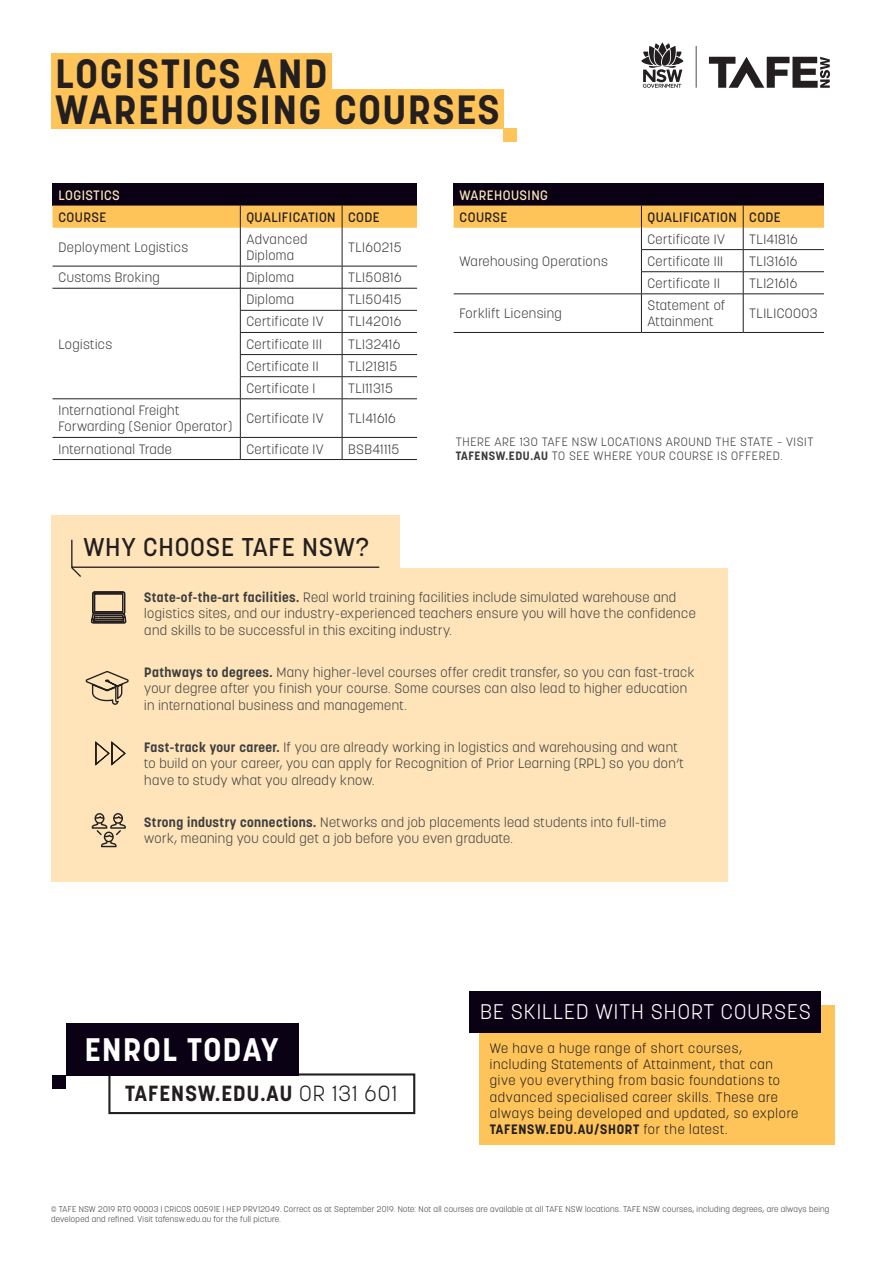
<style>
.page{position:relative;width:893px;height:1263px;background:#fff}
.page>*{position:absolute;margin:0;border:0;box-sizing:border-box;transform-origin:0 0}
.SUBHEAD_-_COURSE_ARE{font:700 40.5px "Korolev";letter-spacing:.05em;color:#231f20}
.t1{font:700 32.4px "Korolev";letter-spacing:.05em;color:#fff}
.t2{font:500 25.5px "Korolev";letter-spacing:.03em;color:#231f20}
.CTA{font:700 21.75px "Korolev";letter-spacing:.05em;color:#231f20}
.Headline_3_-_28pt_lo{font:300 21px "Korolev";letter-spacing:.05em;color:#fff}
.Body_Copy{font:300 13.5px/16.5px "Korolev";letter-spacing:.03em;color:#3e3e3f}
.t3{font:300 13.5px/16.2px "Korolev";letter-spacing:.05em;color:#231f20}
.TABLE_HEADER{font:500 13.5px "Korolev";letter-spacing:.03em;color:#231f20}
.TABLE_HEADER-2{font:500 13.5px "Korolev";letter-spacing:.03em;color:#fee4b8}
.Body_Copy-2{font:300 12px/13.5px "Korolev";letter-spacing:.05em;color:#3e3e3f}
.t4{font:300 8.25px/9.9px "Korolev";letter-spacing:.03em;color:#3e3e3f}
.s1{font-weight:700}
.s2{font-weight:300}
</style>
<div class="page">
<svg style="left:709px;top:57px;width:121px;height:31px"></svg>
<hr style="left:696px;top:46px;width:1px;height:42px;background:#231f20">
<svg style="left:641px;top:43px;width:42px;height:45px"></svg>
<div style="left:108px;top:1073px;width:307px;height:41px;border:2px solid #231f20"></div>
<div style="left:52px;top:1075px;width:14px;height:14px;background:#0a0214"></div>
<div style="left:66px;top:1023px;width:233px;height:52px;background:#0a0214"></div>
<div style="left:51px;top:515px;width:677px;height:367px;background:#fee4b8"></div>
<svg style="left:85px;top:671px;width:44px;height:34px"></svg>
<svg style="left:92px;top:813px;width:34px;height:34px"></svg>
<svg style="left:91px;top:591px;width:36px;height:33px"></svg>
<svg style="left:95px;top:741px;width:31px;height:25px"></svg>
<div style="left:400px;top:505px;width:355px;height:63px;background:#fff"></div>
<div style="left:51px;top:53px;width:281px;height:40px;background:#fec459"></div>
<div style="left:51px;top:89px;width:453px;height:40px;background:#fec459"></div>
<div style="left:53px;top:183px;width:364px;height:23px;background:#0a0214"></div>
<hr style="left:240px;top:228px;width:1px;height:38px;background:#231f20">
<hr style="left:53px;top:266px;width:187px;height:1px;background:#231f20">
<hr style="left:240px;top:266px;width:102px;height:1px;background:#231f20">
<hr style="left:342px;top:266px;width:75px;height:1px;background:#231f20">
<hr style="left:53px;top:288px;width:187px;height:1px;background:#231f20">
<hr style="left:240px;top:288px;width:102px;height:1px;background:#231f20">
<hr style="left:342px;top:288px;width:75px;height:1px;background:#231f20">
<hr style="left:240px;top:310px;width:102px;height:1px;background:#231f20">
<hr style="left:342px;top:310px;width:75px;height:1px;background:#231f20">
<hr style="left:240px;top:332px;width:102px;height:1px;background:#231f20">
<hr style="left:342px;top:332px;width:75px;height:1px;background:#231f20">
<hr style="left:240px;top:354px;width:102px;height:1px;background:#231f20">
<hr style="left:342px;top:354px;width:75px;height:1px;background:#231f20">
<hr style="left:240px;top:376px;width:102px;height:1px;background:#231f20">
<svg style="left:240px;top:266px;width:1px;height:132px"></svg>
<hr style="left:342px;top:376px;width:75px;height:1px;background:#231f20">
<hr style="left:53px;top:398px;width:187px;height:1px;background:#231f20">
<hr style="left:240px;top:398px;width:102px;height:1px;background:#231f20">
<hr style="left:240px;top:399px;width:1px;height:38px;background:#231f20">
<hr style="left:342px;top:398px;width:75px;height:1px;background:#231f20">
<hr style="left:53px;top:437px;width:187px;height:1px;background:#231f20">
<hr style="left:240px;top:437px;width:102px;height:1px;background:#231f20">
<svg style="left:240px;top:438px;width:1px;height:21px"></svg>
<hr style="left:342px;top:437px;width:75px;height:1px;background:#231f20">
<hr style="left:53px;top:459px;width:187px;height:1px;background:#231f20">
<hr style="left:240px;top:459px;width:102px;height:1px;background:#231f20">
<hr style="left:342px;top:459px;width:75px;height:1px;background:#231f20">
<div style="left:53px;top:206px;width:364px;height:22px;background:#fec459"></div>
<hr style="left:342px;top:228px;width:1px;height:38px;background:#231f20">
<svg style="left:342px;top:266px;width:1px;height:133px"></svg>
<hr style="left:342px;top:399px;width:1px;height:38px;background:#231f20">
<svg style="left:342px;top:438px;width:1px;height:21px"></svg>
<div style="left:454px;top:183px;width:370px;height:23px;background:#0a0214"></div>
<hr style="left:454px;top:294px;width:187px;height:1px;background:#231f20">
<hr style="left:641px;top:294px;width:102px;height:1px;background:#231f20">
<hr style="left:641px;top:294px;width:1px;height:38px;background:#231f20">
<hr style="left:743px;top:294px;width:81px;height:1px;background:#231f20">
<hr style="left:454px;top:332px;width:187px;height:1px;background:#231f20">
<hr style="left:641px;top:332px;width:102px;height:1px;background:#231f20">
<hr style="left:743px;top:332px;width:81px;height:1px;background:#231f20">
<svg style="left:454px;top:206px;width:370px;height:88px"></svg>
<hr style="left:743px;top:294px;width:1px;height:38px;background:#231f20">
<svg style="left:71px;top:539px;width:309px;height:38px"></svg>
<div style="left:479px;top:1005px;width:355px;height:140px;background:#fec459"></div>
<div style="left:470px;top:991px;width:351px;height:41px;background:#0a0214"></div>
<div style="left:504px;top:129px;width:13px;height:13px;background:#fec459"></div>
<h1 class="SUBHEAD_-_COURSE_ARE" style="left:56px;top:48px;width:273px">LOGISTICS AND</h1>
<h1 class="SUBHEAD_-_COURSE_ARE" style="left:56px;top:84px;width:446px">WAREHOUSING COURSES</h1>
<h3 class="TABLE_HEADER-2" style="left:59px;top:186px;width:63px">LOGISTICS</h3>
<h3 class="TABLE_HEADER" style="left:59px;top:208px;width:49px">COURSE</h3>
<h3 class="TABLE_HEADER" style="left:246px;top:208px;width:91px">QUALIFICATION</h3>
<h3 class="TABLE_HEADER" style="left:348px;top:208px;width:33px">CODE</h3>
<p class="Body_Copy" style="left:59px;top:239px;width:131px">Deployment Logistics</p>
<p class="Body_Copy" style="left:246px;top:231px;width:63px">Advanced<br>Diploma</p>
<p class="Body_Copy" style="left:348px;top:239px;width:55px">TLI60215</p>
<p class="Body_Copy" style="left:59px;top:269px;width:103px">Customs Broking</p>
<p class="Body_Copy" style="left:246px;top:269px;width:49px">Diploma</p>
<p class="Body_Copy" style="left:348px;top:269px;width:55px">TLI50816</p>
<p class="Body_Copy" style="left:59px;top:336px;width:55px">Logistics</p>
<p class="Body_Copy" style="left:246px;top:291px;width:49px">Diploma</p>
<p class="Body_Copy" style="left:348px;top:291px;width:55px">TLI50415</p>
<p class="Body_Copy" style="left:246px;top:313px;width:79px">Certificate IV</p>
<p class="Body_Copy" style="left:348px;top:313px;width:55px">TLI42016</p>
<p class="Body_Copy" style="left:246px;top:336px;width:77px">Certificate III</p>
<p class="Body_Copy" style="left:348px;top:336px;width:54px">TLI32416</p>
<p class="Body_Copy" style="left:246px;top:358px;width:74px">Certificate II</p>
<p class="Body_Copy" style="left:348px;top:358px;width:51px">TLI21815</p>
<p class="Body_Copy" style="left:246px;top:380px;width:71px">Certificate I</p>
<p class="Body_Copy" style="left:348px;top:380px;width:46px">TLI11315</p>
<p class="Body_Copy" style="left:59px;top:402px;width:175px">International Freight<br>Forwarding (Senior Operator)</p>
<p class="Body_Copy" style="left:246px;top:410px;width:79px">Certificate IV</p>
<p class="Body_Copy" style="left:348px;top:410px;width:49px">TLI41616</p>
<p class="Body_Copy" style="left:59px;top:440px;width:115px">International Trade</p>
<p class="Body_Copy" style="left:246px;top:440px;width:79px">Certificate IV</p>
<p class="Body_Copy" style="left:348px;top:440px;width:53px">BSB41115</p>
<h3 class="TABLE_HEADER-2" style="left:460px;top:186px;width:90px">WAREHOUSING</h3>
<h3 class="TABLE_HEADER" style="left:460px;top:208px;width:49px">COURSE</h3>
<h3 class="TABLE_HEADER" style="left:647px;top:208px;width:91px">QUALIFICATION</h3>
<h3 class="TABLE_HEADER" style="left:749px;top:208px;width:33px">CODE</h3>
<p class="Body_Copy" style="left:460px;top:253px;width:150px">Warehousing Operations</p>
<p class="Body_Copy" style="left:647px;top:231px;width:79px">Certificate IV</p>
<p class="Body_Copy" style="left:749px;top:231px;width:50px">TLI41816</p>
<p class="Body_Copy" style="left:647px;top:253px;width:77px">Certificate III</p>
<p class="Body_Copy" style="left:749px;top:253px;width:50px">TLI31616</p>
<p class="Body_Copy" style="left:647px;top:275px;width:74px">Certificate II</p>
<p class="Body_Copy" style="left:749px;top:275px;width:50px">TLI21616</p>
<p class="Body_Copy" style="left:460px;top:305px;width:104px">Forklift Licensing</p>
<p class="Body_Copy" style="left:647px;top:297px;width:79px">Statement of<br>Attainment</p>
<p class="Body_Copy" style="left:749px;top:305px;width:70px">TLILIC0003</p>
<p class="Body_Copy-2" style="left:456px;top:435px;width:359px">THERE ARE 130 TAFE NSW LOCATIONS AROUND THE STATE – VISIT<br><span class="s1">TAFENSW.EDU.AU</span> TO SEE WHERE YOUR COURSE IS OFFERED.</p>
<h2 class="t2" style="left:83px;top:531px;width:287px">WHY CHOOSE TAFE NSW?</h2>
<p class="Body_Copy" style="left:144px;top:589px;width:553px"><span class="s1">State-of-the-art facilities.</span> Real world training facilities include simulated warehouse and logistics sites, and our industry-experienced teachers ensure you will have the confidence and skills to be successful in this exciting industry.</p>
<p class="Body_Copy" style="left:144px;top:664px;width:552px"><span class="s1">Pathways to degrees.</span> Many higher-level courses offer credit transfer, so you can fast-track your degree after you finish your course. Some courses can also lead to higher education in international business and management.</p>
<p class="Body_Copy" style="left:144px;top:739px;width:541px"><span class="s1">Fast-track your career.</span> If you are already working in logistics and warehousing and want to build on your career, you can apply for Recognition of Prior Learning (RPL) so you don’t have to study what you already know.</p>
<p class="Body_Copy" style="left:144px;top:814px;width:523px"><span class="s1">Strong industry connections.</span> Networks and job placements lead students into full-time work, meaning you could get a job before you even graduate.</p>
<p class="t1" style="left:85px;top:1029px;width:195px">ENROL TODAY</p>
<p class="CTA" style="left:125px;top:1079px;width:273px">TAFENSW.EDU.AU <span class="s2">OR 131 601</span></p>
<p class="Headline_3_-_28pt_lo" style="left:480px;top:999px;width:332px">BE SKILLED WITH SHORT COURSES</p>
<p class="t3" style="left:490px;top:1040px;width:310px">We have a huge range of short courses, including Statements of Attainment, that can give you everything from basic foundations to advanced specialised career skills. These are always being developed and updated, so explore <span class="s1">TAFENSW.EDU.AU/SHORT</span> for the latest.</p>
<p class="t4" style="left:51px;top:1204px;width:780px">© TAFE NSW 2019 RTO 90003 | CRICOS 00591E | HEP PRV12049. Correct as at September 2019. Note: Not all courses are available at all TAFE NSW locations. TAFE NSW courses, including degrees, are always being developed and refined. Visit tafensw.edu.au for the full picture.</p>
</div>
